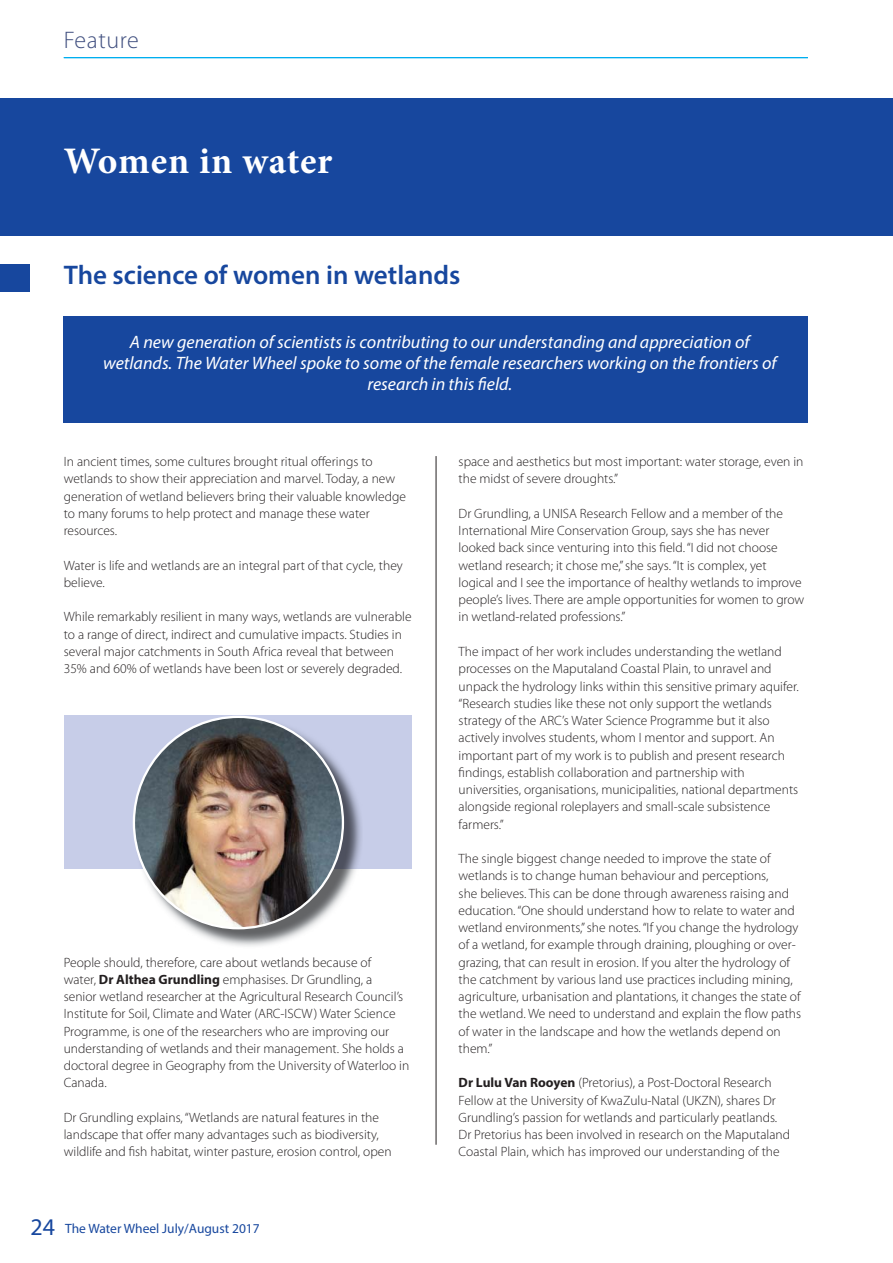
<style>
.page{position:relative;width:893px;height:1263px;background:#fff}
.page>*{position:absolute;margin:0;border:0;box-sizing:border-box;transform-origin:0 0}
.t1{font:700 37.5px "Minion Pro";letter-spacing:.02em;color:#fff}
.t2{font:600 27px "Myriad Pro";color:#17479e}
.t3{font:300 24px "Myriad Pro";letter-spacing:.025em;color:#415080}
.t4{font:italic 18px/21px "Myriad Pro";color:#fff;text-align:center}
.t5{font:300 13.5px/17.2px "Myriad Pro";color:#231f20}
.t6{font:13.5px "Myriad Pro";color:#17479e}
.s1{font-weight:700}
.s2{font-size:24px}
</style>
<div class="page">
<div style="left:65px;top:716px;width:347px;height:153px;background:#c7cde8"></div>
<div style="left:0;top:98px;width:893px;height:138px;background:#17479e"></div>
<hr style="left:436px;top:456px;width:1px;height:689px;background:#231f20">
<hr style="left:64px;top:57px;width:744px;height:1px;background:#00aeef">
<div style="left:64px;top:316px;width:744px;height:106px;background:#17479e"></div>
<div style="left:0;top:264px;width:29px;height:28px;background:#17479e"></div>
<img style="left:135px;top:718px;width:226px;height:228px">
<img style="left:134px;top:717px;width:209px;height:211px;border-radius:50%">
<h3 class="t3" style="left:64px;top:31px;width:77px">Feature</h3>
<h1 class="t1" style="left:64px;top:147px;width:270px">Women in water</h1>
<h2 class="t2" style="left:64px;top:265px;width:398px">The science of women in wetlands</h2>
<h3 class="t4" style="left:103px;top:334px;width:675px">A new generation of scientists is contributing to our understanding and appreciation of wetlands. The Water Wheel spoke to some of the female researchers working on the frontiers of research in this field.</h3>
<p class="t5" style="left:64px;top:454px;width:344px">In ancient times, some cultures brought ritual offerings to wetlands to show their appreciation and marvel. Today, a new generation of wetland believers bring their valuable knowledge to many forums to help protect and manage these water resources.</p>
<p class="t5" style="left:64px;top:558px;width:341px">Water is life and wetlands are an integral part of that cycle, they believe.</p>
<p class="t5" style="left:64px;top:610px;width:349px">While remarkably resilient in many ways, wetlands are vulnerable to a range of direct, indirect and cumulative impacts. Studies in several major catchments in South Africa reveal that between 35% and 60% of wetlands have been lost or severely degraded.</p>
<p class="t5" style="left:64px;top:955px;width:347px">People should, therefore, care about wetlands because of<br>water, <span class="s1">Dr Althea Grundling</span> emphasises. Dr Grundling, a<br>senior wetland researcher at the Agricultural Research Council’s Institute for Soil, Climate and Water (ARC-ISCW) Water Science Programme, is one of the researchers who are improving our understanding of wetlands and their management. She holds a doctoral degree in Geography from the University of Waterloo in Canada.</p>
<p class="t5" style="left:64px;top:1110px;width:329px">Dr Grundling explains, “Wetlands are natural features in the landscape that offer many advantages such as biodiversity, wildlife and fish habitat, winter pasture, erosion control, open</p>
<p class="t6" style="left:30px;top:1223px;width:231px"><span class="s2">24</span> The Water Wheel July/August 2017</p>
<p class="t5" style="left:459px;top:454px;width:346px">space and aesthetics but most important: water storage, even in the midst of severe droughts.”</p>
<p class="t5" style="left:459px;top:506px;width:347px">Dr Grundling, a UNISA Research Fellow and a member of the International Mire Conservation Group, says she has never looked back since venturing into this field. “I did not choose wetland research; it chose me,” she says. “It is complex, yet logical and I see the importance of healthy wetlands to improve people’s lives. There are ample opportunities for women to grow in wetland-related professions.”</p>
<p class="t5" style="left:459px;top:644px;width:342px">The impact of her work includes understanding the wetland processes on the Maputaland Coastal Plain, to unravel and unpack the hydrology links within this sensitive primary aquifer. “Research studies like these not only support the wetlands strategy of the ARC’s Water Science Programme but it also actively involves students, whom I mentor and support. An important part of my work is to publish and present research findings, establish collaboration and partnership with universities, organisations, municipalities, national departments alongside regional roleplayers and small-scale subsistence farmers.”</p>
<p class="t5" style="left:459px;top:851px;width:344px">The single biggest change needed to improve the state of wetlands is to change human behaviour and perceptions,<br>she believes. This can be done through awareness raising and education. “One should understand how to relate to water and wetland environments,” she notes. “If you change the hydrology of a wetland, for example through draining, ploughing or over&shy;grazing, that can result in erosion. If you alter the hydrology of the catchment by various land use practices including mining, agriculture, urbanisation and plantations, it changes the state of the wetland. We need to understand and explain the flow paths of water in the landscape and how the wetlands depend on them.”</p>
<p class="t5" style="left:459px;top:1075px;width:333px"><span class="s1">Dr Lulu Van Rooyen</span> (Pretorius), a Post-Doctoral Research Fellow at the University of KwaZulu-Natal (UKZN), shares Dr Grundling’s passion for wetlands and particularly peatlands.<br>Dr Pretorius has been involved in research on the Maputaland Coastal Plain, which has improved our understanding of the</p>
</div>
